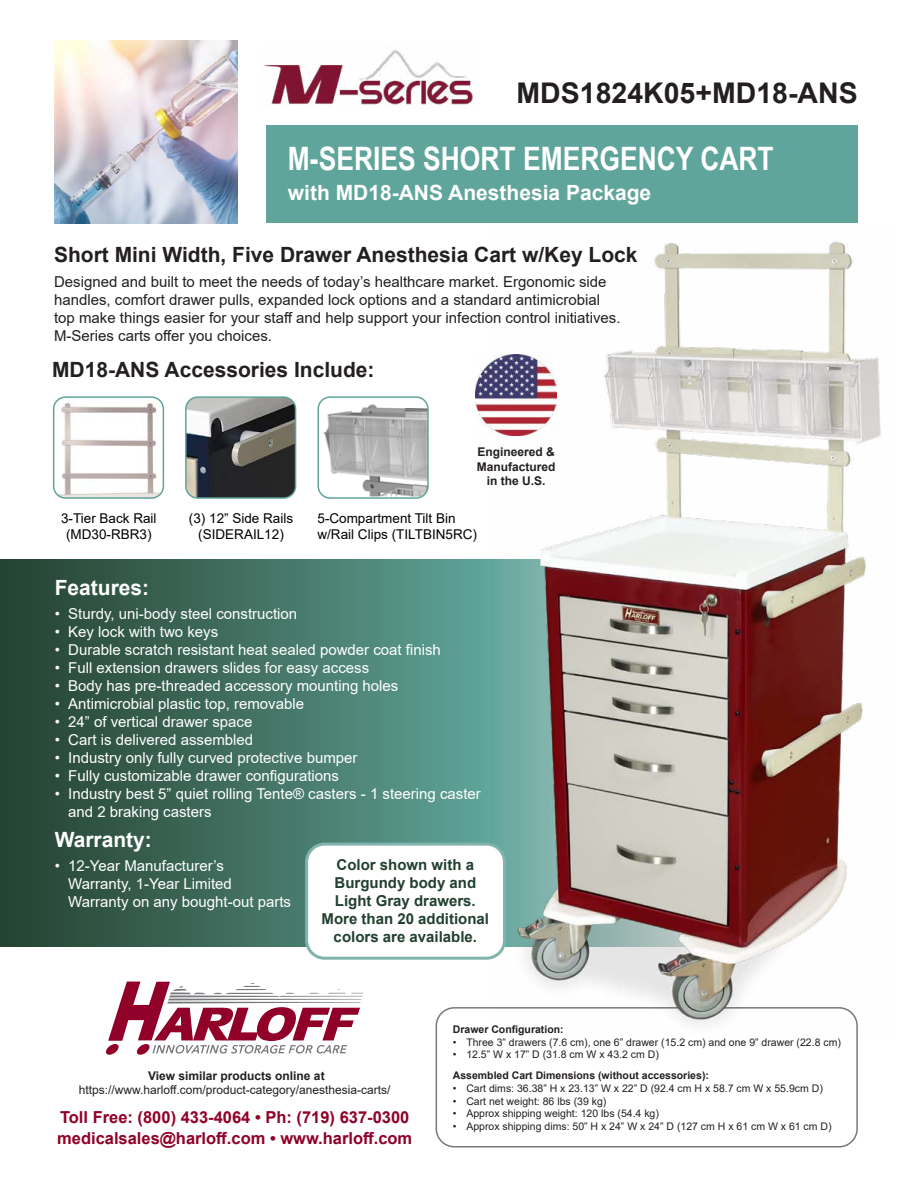
<style>
.page{position:relative;width:918px;height:1188px;background:#fff}
.page>*{position:absolute;margin:0;border:0;box-sizing:border-box;transform-origin:0 0}
.t1{font:700 32.25px "Arial Narrow";color:#fff}
.t2{font:700 28.5px "Arial";color:#231f20}
.t3{font:700 21px "Arial";color:#231f20}
.t4{font:700 21px "Arial";color:#fff}
.t5{font:700 16.5px/21px "Arial";color:#900028}
.t6{font:15px/18px "Arial";color:#fff}
.t7{font:15px/18px "Arial";color:#231f20}
.t8{font:700 15px/18px "Arial";color:#22402f;text-align:center}
.t9{font:13.5px/16.2px "Arial";color:#000101;text-align:center}
.t10{font:700 12px/14.4px "Arial";color:#231f20;text-align:center}
.t11{font:12px "Arial";color:#231f20}
.t12{font:10.5px "Arial";color:#231f20}
.t13{font:700 10.5px "Arial";color:#231f20}
</style>
<div class="page">
<svg style="left:0;top:560px;width:491px;height:387px;background:#3f6d5f"></svg>
<div style="left:266px;top:125px;width:592px;height:98px;background:#5fa59b"></div>
<img style="left:264px;top:50px;width:209px;height:57px">
<div style="left:436px;top:1007px;width:422px;height:140px;border:2px solid #77787b;border-radius:18px"></div>
<img style="left:491px;top:241px;width:390px;height:793px">
<svg style="left:106px;top:982px;width:258px;height:73px"></svg>
<div style="left:307px;top:844px;width:198px;height:114px;background:#fff;border-radius:18px"></div>
<div style="left:305px;top:843px;width:201px;height:117px;border:3px solid #7fb3ac;border-radius:18px"></div>
<img style="left:55px;top:400px;width:107px;height:96px">
<div style="left:53px;top:396px;width:111px;height:103px;border:2px solid #5fa59b;border-radius:12px"></div>
<img style="left:188px;top:399px;width:108px;height:98px">
<div style="left:185px;top:396px;width:111px;height:103px;border:2px solid #5fa59b;border-radius:12px"></div>
<img style="left:320px;top:400px;width:106px;height:96px">
<div style="left:317px;top:396px;width:112px;height:103px;border:2px solid #5fa59b;border-radius:12px"></div>
<img style="left:476px;top:354px;width:81px;height:81px">
<img style="left:55px;top:40px;width:183px;height:183px">
<h2 class="t2" style="left:517px;top:82px;width:343px">MDS1824K05+MD18-ANS</h2>
<h1 class="t1" style="left:288px;top:140px;width:487px">M-SERIES SHORT EMERGENCY CART</h1>
<h3 class="t4" style="left:288px;top:185px;width:365px">with MD18-ANS Anesthesia Package</h3>
<h3 class="t3" style="left:54px;top:246px;width:585px">Short Mini Width, Five Drawer Anesthesia Cart w/Key Lock</h3>
<p class="t7" style="left:54px;top:274px;width:568px">Designed and built to meet the needs of today’s healthcare market. Ergonomic side handles, comfort drawer pulls, expanded lock options and a standard antimicrobial top make things easier for your staff and help support your infection control initiatives.<br>M-Series carts offer you choices.</p>
<h3 class="t3" style="left:52px;top:361px;width:324px">MD18-ANS Accessories Include:</h3>
<p class="t10" style="left:477px;top:446px;width:80px">Engineered &amp;<br>Manufactured in the U.S.</p>
<p class="t9" style="left:61px;top:512px;width:97px">3-Tier Back Rail (MD30-RBR3)</p>
<p class="t9" style="left:189px;top:512px;width:106px">(3) 12” Side Rails (SIDERAIL12)</p>
<p class="t9" style="left:317px;top:512px;width:161px;text-align:left">5-Compartment Tilt Bin w/Rail Clips (TILTBIN5RC)</p>
<h3 class="t4" style="left:55px;top:579px;width:96px">Features:</h3>
<p class="t6" style="left:55px;top:606px;width:244px">• Sturdy, uni-body steel construction</p>
<p class="t6" style="left:55px;top:624px;width:165px">• Key lock with two keys</p>
<p class="t6" style="left:55px;top:642px;width:388px">• Durable scratch resistant heat sealed powder coat finish</p>
<p class="t6" style="left:55px;top:660px;width:316px">• Full extension drawers slides for easy access</p>
<p class="t6" style="left:55px;top:678px;width:345px">• Body has pre-threaded accessory mounting holes</p>
<p class="t6" style="left:55px;top:696px;width:251px">• Antimicrobial plastic top, removable</p>
<p class="t6" style="left:55px;top:714px;width:199px">• 24” of vertical drawer space</p>
<p class="t6" style="left:55px;top:732px;width:200px">• Cart is delivered assembled</p>
<p class="t6" style="left:55px;top:750px;width:304px">• Industry only fully curved protective bumper</p>
<p class="t6" style="left:55px;top:768px;width:286px">• Fully customizable drawer configurations</p>
<p class="t6" style="left:68px;top:786px;width:414px;text-indent:-14px">• Industry best 5” quiet rolling Tente® casters - 1 steering caster and 2 braking casters</p>
<h3 class="t4" style="left:55px;top:831px;width:99px">Warranty:</h3>
<p class="t6" style="left:68px;top:858px;width:224px;text-indent:-14px">• 12-Year Manufacturer’s<br>Warranty, 1-Year Limited<br>Warranty on any bought-out parts</p>
<p class="t8" style="left:322px;top:857px;width:169px">Color shown with a<br>Burgundy body and<br>Light Gray drawers.<br>More than 20 additional colors are available.</p>
<p class="t10" style="left:148px;top:1070px;width:178px">View similar products online at</p>
<p class="t11" style="left:79px;top:1082px;width:313px">https://www.harloff.com/product-category/anesthesia-carts/</p>
<p class="t5" style="left:57px;top:1108px;width:357px">Toll Free: (800) 433-4064 • Ph: (719) 637-0300 medicalsales@harloff.com • www.harloff.com</p>
<p class="t13" style="left:453px;top:1022px;width:112px">Drawer Configuration:</p>
<p class="t12" style="left:453px;top:1038px;width:390px">• Three 3” drawers (7.6 cm), one 6” drawer (15.2 cm) and one 9” drawer (22.8 cm)</p>
<p class="t12" style="left:453px;top:1051px;width:208px">• 12.5” W x 17” D (31.8 cm W x 43.2 cm D)</p>
<p class="t13" style="left:453px;top:1072px;width:258px">Assembled Cart Dimensions (without accessories):</p>
<p class="t12" style="left:453px;top:1084px;width:372px">• Cart dims: 36.38” H x 23.13” W x 22” D (92.4 cm H x 58.7 cm W x 55.9cm D)</p>
<p class="t12" style="left:453px;top:1097px;width:155px">• Cart net weight: 86 lbs (39 kg)</p>
<p class="t12" style="left:453px;top:1109px;width:208px">• Approx shipping weight: 120 lbs (54.4 kg)</p>
<p class="t12" style="left:453px;top:1122px;width:380px">• Approx shipping dims: 50” H x 24” W x 24” D (127 cm H x 61 cm W x 61 cm D)</p>
</div>
